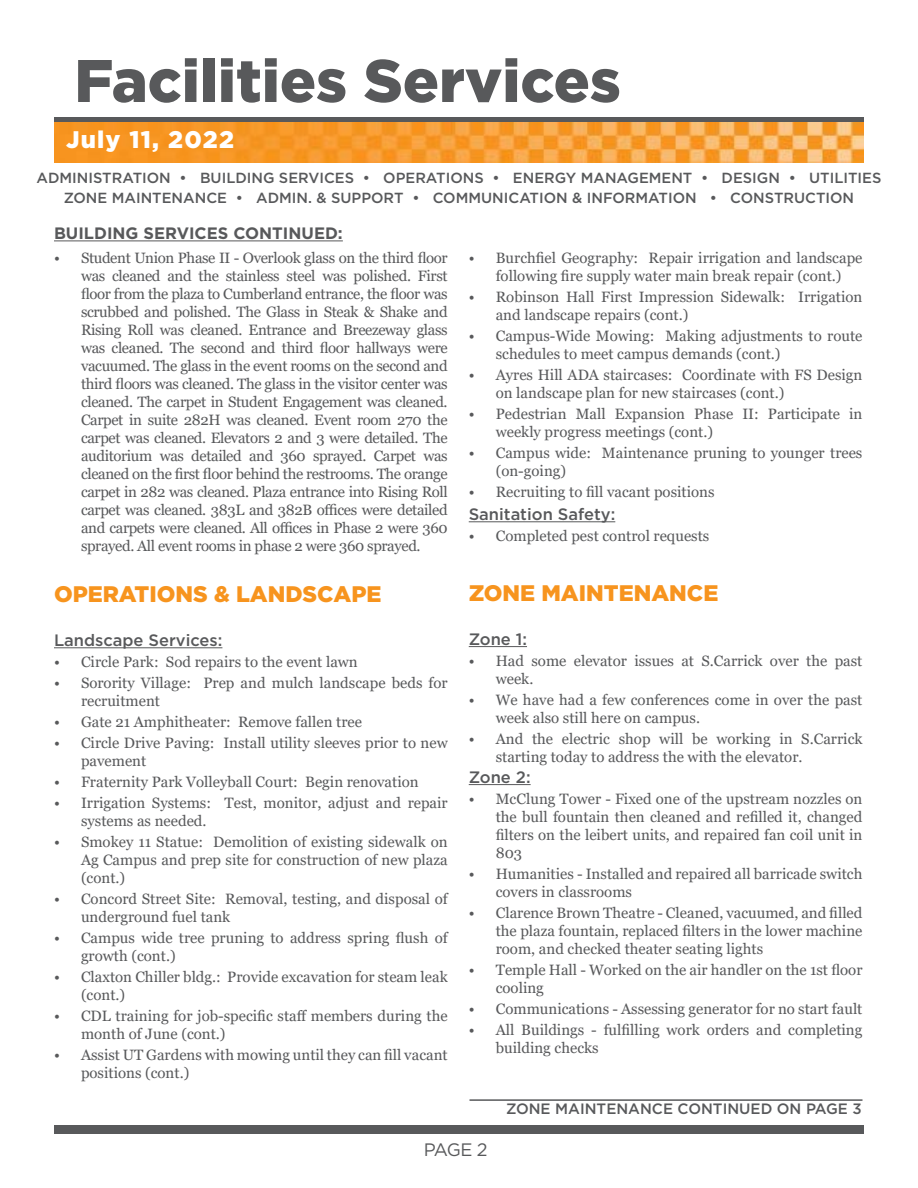
<style>
.page{position:relative;width:918px;height:1188px;background:#fff}
.page>*{position:absolute;margin:0;border:0;box-sizing:border-box;transform-origin:0 0}
.t1{font:900 60px "Gotham";color:#58595b}
.t2{font:900 24px "Gotham";letter-spacing:.05em;color:#fff}
.t3{font:900 22.5px "Gotham";color:#f7941e}
.t4{font:18px "Gotham";color:#58595b}
.t5{font:500 16.5px "Gotham";color:#58595b}
.t6{font:700 16.5px "Gotham";color:#58595b}
.t7{font:15px/18px "Georgia";color:#58595b}
.t8{font:500 15px "Gotham";color:#58595b}
.t9{font:500 14.7px/19.4px "Gotham";color:#58595b;text-align:center}
</style>
<div class="page">
<div style="left:54px;top:1125px;width:810px;height:9px;background:#58595b"></div>
<div style="left:54px;top:117px;width:810px;height:6px;background:#58595b"></div>
<img style="left:54px;top:122px;width:810px;height:40px">
<hr style="left:470px;top:1099px;width:392px;height:2px;background:#58595b">
<hr style="left:54px;top:647px;width:168px;height:1px;background:#58595b">
<hr style="left:469px;top:521px;width:146px;height:1px;background:#58595b">
<hr style="left:469px;top:646px;width:58px;height:1px;background:#58595b">
<hr style="left:469px;top:784px;width:62px;height:1px;background:#58595b">
<hr style="left:54px;top:240px;width:289px;height:1px;background:#58595b">
<h1 class="t1" style="left:74px;top:39px;width:548px">Facilities Services</h1>
<h2 class="t2" style="left:66px;top:123px;width:169px">July 11, 2022</h2>
<p class="t9" style="left:37px;top:168px;width:846px">ADMINISTRATION • BUILDING SERVICES • OPERATIONS • ENERGY MANAGEMENT • DESIGN • UTILITIES<br>ZONE MAINTENANCE • ADMIN. &amp; SUPPORT • COMMUNICATION &amp; INFORMATION • CONSTRUCTION</p>
<p class="t6" style="left:54px;top:222px;width:290px">BUILDING SERVICES CONTINUED:</p>
<p class="t7" style="left:81px;top:249px;width:368px;text-align:justify;text-indent:-27px">• Student Union Phase II - Overlook glass on the third floor was cleaned and the stainless steel was polished. First floor from the plaza to Cumberland entrance, the floor was scrubbed and polished. The Glass in Steak &amp; Shake and Rising Roll was cleaned. Entrance and Breezeway glass was cleaned. The second and third floor hallways were vacuumed. The glass in the event rooms on the second and third floors was cleaned. The glass in the visitor center was cleaned. The carpet in Student Engagement was cleaned.<br>Carpet in suite 282H was cleaned. Event room 270 the carpet was cleaned. Elevators 2 and 3 were detailed. The auditorium was detailed and 360 sprayed. Carpet was cleaned on the first floor behind the restrooms. The orange carpet in 282 was cleaned. Plaza entrance into Rising Roll carpet was cleaned. 383L and 382B offices were detailed and carpets were cleaned. All offices in Phase 2 were 360 sprayed. All event rooms in phase 2 were 360 sprayed.</p>
<h3 class="t3" style="left:54px;top:579px;width:329px">OPERATIONS &amp; LANDSCAPE</h3>
<p class="t5" style="left:54px;top:630px;width:170px">Landscape Services:</p>
<p class="t7" style="left:54px;top:653px;width:305px">• Circle Park: Sod repairs to the event lawn</p>
<p class="t7" style="left:81px;top:674px;width:368px;text-indent:-27px">• Sorority Village: Prep and mulch landscape beds for recruitment</p>
<p class="t7" style="left:54px;top:713px;width:310px">• Gate 21 Amphitheater: Remove fallen tree</p>
<p class="t7" style="left:81px;top:734px;width:368px;text-indent:-27px">• Circle Drive Paving: Install utility sleeves prior to new pavement</p>
<p class="t7" style="left:54px;top:773px;width:366px">• Fraternity Park Volleyball Court: Begin renovation</p>
<p class="t7" style="left:81px;top:794px;width:368px;text-indent:-27px">• Irrigation Systems: Test, monitor, adjust and repair systems as needed.</p>
<p class="t7" style="left:81px;top:833px;width:368px;text-align:justify;text-indent:-27px">• Smokey 11 Statue: Demolition of existing sidewalk on Ag Campus and prep site for construction of new plaza (cont.)</p>
<p class="t7" style="left:81px;top:890px;width:368px;text-indent:-27px">• Concord Street Site: Removal, testing, and disposal of underground fuel tank</p>
<p class="t7" style="left:81px;top:929px;width:368px;text-indent:-27px">• Campus wide tree pruning to address spring flush of growth (cont.)</p>
<p class="t7" style="left:81px;top:968px;width:368px;text-indent:-27px">• Claxton Chiller bldg.: Provide excavation for steam leak (cont.)</p>
<p class="t7" style="left:81px;top:1007px;width:368px;text-indent:-27px">• CDL training for job-specific staff members during the month of June (cont.)</p>
<p class="t7" style="left:81px;top:1046px;width:368px;text-indent:-27px">• Assist UT Gardens with mowing until they can fill vacant positions (cont.)</p>
<p class="t7" style="left:469px;top:249px;width:395px;text-align:center">• Burchfiel Geography: Repair irrigation and landscape following fire supply water main break repair (cont.)</p>
<p class="t7" style="left:496px;top:288px;width:368px;text-indent:-27px">• Robinson Hall First Impression Sidewalk: Irrigation and landscape repairs (cont.)</p>
<p class="t7" style="left:496px;top:327px;width:368px;text-indent:-27px">• Campus-Wide Mowing: Making adjustments to route schedules to meet campus demands (cont.)</p>
<p class="t7" style="left:496px;top:366px;width:368px;text-indent:-27px">• Ayres Hill ADA staircases: Coordinate with FS Design on landscape plan for new staircases (cont.)</p>
<p class="t7" style="left:496px;top:405px;width:368px;text-indent:-27px">• Pedestrian Mall Expansion Phase II: Participate in weekly progress meetings (cont.)</p>
<p class="t7" style="left:496px;top:444px;width:368px;text-indent:-27px">• Campus wide: Maintenance pruning to younger trees (on-going)</p>
<p class="t7" style="left:469px;top:483px;width:247px">• Recruiting to fill vacant positions</p>
<p class="t5" style="left:469px;top:504px;width:148px">Sanitation Safety:</p>
<p class="t7" style="left:469px;top:527px;width:242px">• Completed pest control requests</p>
<h3 class="t3" style="left:469px;top:578px;width:251px">ZONE MAINTENANCE</h3>
<p class="t5" style="left:469px;top:628px;width:60px">Zone 1:</p>
<p class="t7" style="left:496px;top:652px;width:368px;text-indent:-27px">• Had some elevator issues at S.Carrick over the past week.</p>
<p class="t7" style="left:496px;top:691px;width:368px;text-indent:-27px">• We have had a few conferences come in over the past week also still here on campus.</p>
<p class="t7" style="left:496px;top:730px;width:368px;text-indent:-27px">• And the electric shop will be working in S.Carrick starting today to address the with the elevator.</p>
<p class="t5" style="left:469px;top:766px;width:63px">Zone 2:</p>
<p class="t7" style="left:496px;top:790px;width:368px;text-align:justify;text-indent:-27px">• McClung Tower - Fixed one of the upstream nozzles on the bull fountain then cleaned and refilled it, changed filters on the leibert units, and repaired fan coil unit in 803</p>
<p class="t7" style="left:496px;top:865px;width:368px;text-indent:-27px">• Humanities - Installed and repaired all barricade switch covers in classrooms</p>
<p class="t7" style="left:496px;top:904px;width:368px;text-align:justify;text-indent:-27px">• Clarence Brown Theatre - Cleaned, vacuumed, and filled the plaza fountain, replaced filters in the lower machine room, and checked theater seating lights</p>
<p class="t7" style="left:496px;top:961px;width:368px;text-indent:-27px">• Temple Hall - Worked on the air handler on the 1st floor cooling</p>
<p class="t7" style="left:469px;top:1000px;width:395px">• Communications - Assessing generator for no start fault</p>
<p class="t7" style="left:496px;top:1021px;width:368px;text-indent:-27px">• All Buildings - fulfilling work orders and completing building checks</p>
<p class="t8" style="left:506px;top:1099px;width:357px">ZONE MAINTENANCE CONTINUED ON PAGE 3</p>
<p class="t4" style="left:424px;top:1138px;width:65px">PAGE 2</p>
</div>
